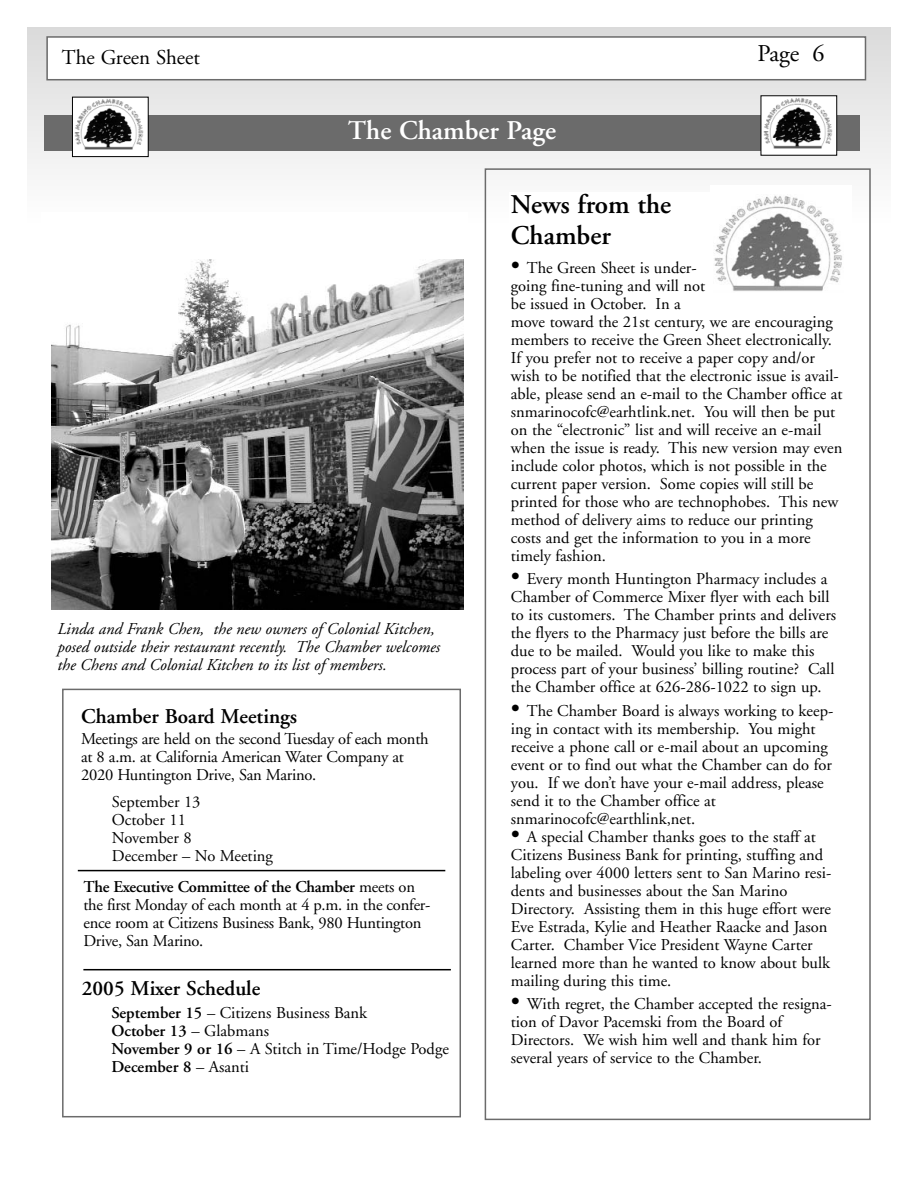
<style>
.page{position:relative;width:918px;height:1188px;background:#fff}
.page>*{position:absolute;margin:0;border:0;box-sizing:border-box;transform-origin:0 0}
.t1{font:600 27px/31.5px "Adobe Garamond";color:#000}
.t2{font:600 27px "Adobe Garamond";color:#fff}
.t3{font:24px "Adobe Garamond";color:#000}
.t4{font:600 21px "Adobe Garamond";color:#000}
.t5{font:21px "Adobe Garamond";color:#000}
.t6{font:16.5px/18px "Adobe Garamond";color:#000}
.t7{font:italic 16.5px/18px "Adobe Garamond";color:#000}
.s1{font-weight:600}
.s2{font-size:24px}
</style>
<div class="page">
<div style="left:27px;top:27px;width:864px;height:196px;background:linear-gradient(to bottom,#dadada,#fefefe)"></div>
<div style="left:48px;top:38px;width:817px;height:41px;background:#fff"></div>
<div style="left:46px;top:36px;width:820px;height:44px;border:2px solid #6b6b6b"></div>
<div style="left:44px;top:115px;width:816px;height:36px;background:#6b6b6b"></div>
<div style="left:72px;top:97px;width:76px;height:60px;background:#fff"></div>
<img style="left:75px;top:99px;width:69px;height:51px">
<div style="left:72px;top:97px;width:76px;height:60px;border:1px solid #000"></div>
<div style="left:761px;top:96px;width:76px;height:59px;background:#fff"></div>
<img style="left:763px;top:98px;width:69px;height:51px">
<hr style="left:83px;top:969px;width:368px;height:1px;background:#000">
<div style="left:42px;top:212px;width:426px;height:398px;background:#fff"></div>
<img style="left:52px;top:260px;width:412px;height:350px">
<div style="left:509px;top:192px;width:339px;height:899px;background:#fff"></div>
<div style="left:485px;top:168px;width:386px;height:952px;border:2px solid #6b6b6b"></div>
<div style="left:710px;top:185px;width:141px;height:125px;background:#fff"></div>
<img style="left:714px;top:196px;width:128px;height:95px">
<div style="left:62px;top:689px;width:399px;height:428px;border:2px solid #6b6b6b"></div>
<hr style="left:78px;top:870px;width:367px;height:1px;background:#000">
<p class="t5" style="left:62px;top:49px;width:140px">The Green Sheet</p>
<h2 class="t3" style="left:757px;top:43px;width:69px">Page 6</h2>
<h1 class="t2" style="left:348px;top:120px;width:210px">The Chamber Page</h1>
<p class="t7" style="left:58px;top:621px;width:384px">Linda and Frank Chen, the new owners of Colonial Kitchen, posed outside their restaurant recently. The Chamber welcomes the Chens and Colonial Kitchen to its list of members.</p>
<p class="t4" style="left:81px;top:708px;width:218px">Chamber Board Meetings</p>
<p class="t6" style="left:81px;top:731px;width:349px">Meetings are held on the second Tuesday of each month at 8 a.m. at California American Water Company at<br>2020 Huntington Drive, San Marino.</p>
<p class="t6" style="left:112px;top:794px;width:163px">September 13<br>October 11<br>November 8<br>December – No Meeting</p>
<p class="t6" style="left:83px;top:879px;width:349px"><span class="s1">The Executive Committee of the Chamber</span> meets on the first Monday of each month at 4 p.m. in the confer&shy;ence room at Citizens Business Bank, 980 Huntington Drive, San Marino.</p>
<p class="t4" style="left:82px;top:980px;width:180px">2005 Mixer Schedule</p>
<p class="t6" style="left:111px;top:1005px;width:339px"><span class="s1">September 15</span> – Citizens Business Bank<br><span class="s1">October 13</span> – Glabmans<br><span class="s1">November 9 or 16</span> – A Stitch in Time/Hodge Podge<br><span class="s1">December 8</span> – Asanti</p>
<h1 class="t1" style="left:511px;top:191px;width:162px">News from the<br>Chamber</h1>
<p class="t6" style="left:511px;top:260px;width:333px"><span class="s2">•</span> The Green Sheet is under-<br>going fine-tuning and will not<br>be issued in October. In a<br>move toward the 21st century, we are encouraging members to receive the Green Sheet electronically.<br>If you prefer not to receive a paper copy and/or wish to be notified that the electronic issue is avail&shy;able, please send an e-mail to the Chamber office at snmarinocofc@earhtlink.net. You will then be put on the “electronic” list and will receive an e-mail when the issue is ready. This new version may even include color photos, which is not possible in the current paper version. Some copies will still be printed for those who are technophobes. This new method of delivery aims to reduce our printing costs and get the information to you in a more timely fashion.</p>
<p class="t6" style="left:511px;top:571px;width:327px"><span class="s2">•</span> Every month Huntington Pharmacy includes a Chamber of Commerce Mixer flyer with each bill to its customers. The Chamber prints and delivers the flyers to the Pharmacy just before the bills are due to be mailed. Would you like to make this process part of your business’ billing routine? Call the Chamber office at 626-286-1022 to sign up.</p>
<p class="t6" style="left:511px;top:703px;width:324px"><span class="s2">•</span> The Chamber Board is always working to keep&shy;ing in contact with its membership. You might receive a phone call or e-mail about an upcoming event or to find out what the Chamber can do for you. If we don’t have your e-mail address, please send it to the Chamber office at snmarinocofc@earthlink,net.</p>
<p class="t6" style="left:511px;top:829px;width:322px"><span class="s2">•</span> A special Chamber thanks goes to the staff at Citizens Business Bank for printing, stuffing and labeling over 4000 letters sent to San Marino resi&shy;dents and businesses about the San Marino Directory. Assisting them in this huge effort were Eve Estrada, Kylie and Heather Raacke and Jason Carter. Chamber Vice President Wayne Carter learned more than he wanted to know about bulk mailing during this time.</p>
<p class="t6" style="left:511px;top:996px;width:323px"><span class="s2">•</span> With regret, the Chamber accepted the resigna&shy;tion of Davor Pacemski from the Board of Directors. We wish him well and thank him for several years of service to the Chamber.</p>
</div>
